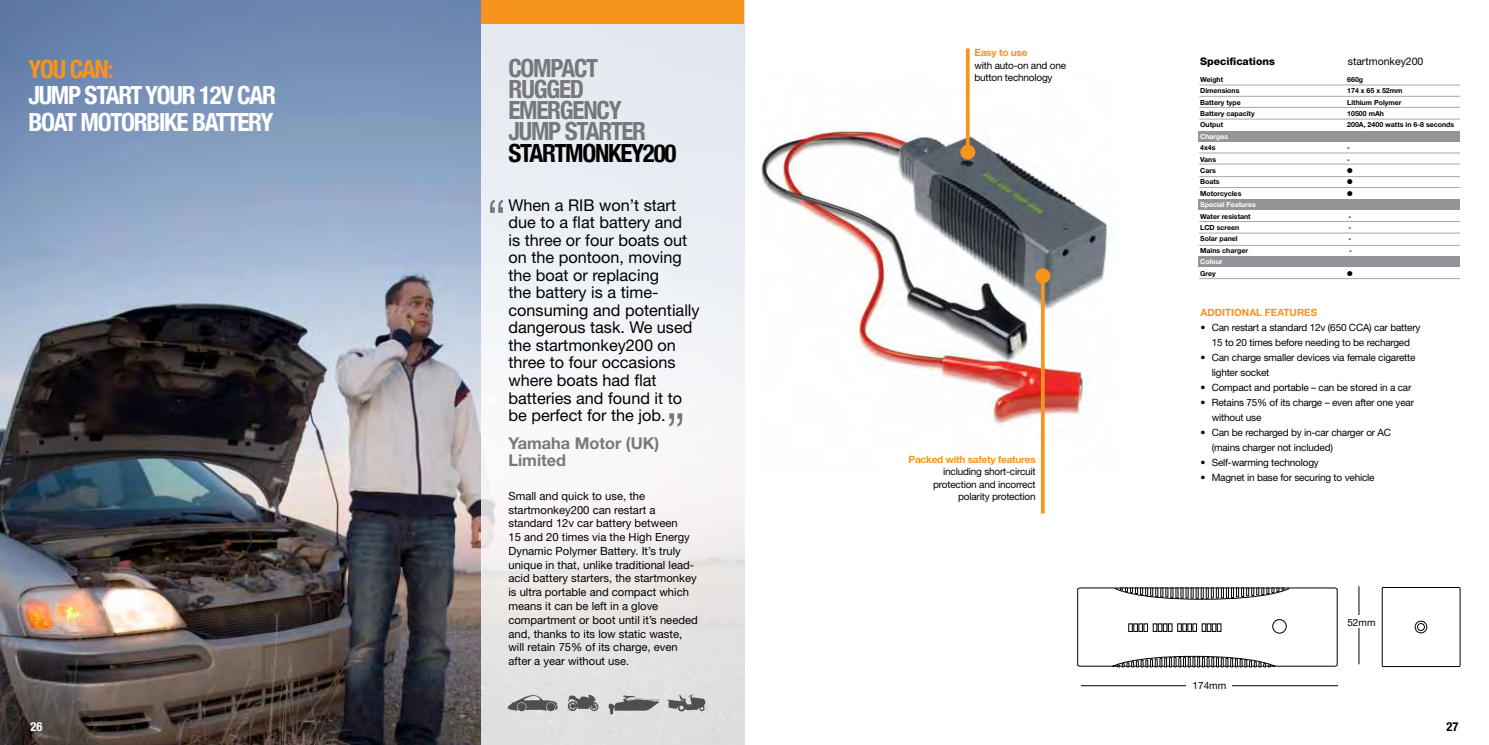
<style>
.page{position:relative;width:1489px;height:745px;background:#fff}
.page>*{position:absolute;margin:0;border:0;box-sizing:border-box;transform-origin:0 0}
.t1{font:condensed 52.12px "Helvetica Neue";color:#77787b}
.t2{font:700 condensed 25px/26.2px "Helvetica Neue";letter-spacing:-.05em;color:#fff}
.t3{font:700 condensed 25px/21.2px "Helvetica Neue";letter-spacing:-.05em;color:#77787b}
.t4{font:700 condensed 25px "Helvetica Neue";letter-spacing:-.05em;color:#000}
.t5{font:700 condensed 25px "Helvetica Neue";color:#f7941e}
.t6{font:16.25px/17.5px "Helvetica Neue";color:#000}
.t7{font:700 16.25px/17.5px "Helvetica Neue";color:#77787b}
.t8{font:700 condensed 12.5px "Helvetica Neue";color:#000}
.t9{font:700 condensed 12.5px "Helvetica Neue";color:#fff}
.t10{font:11.25px/13.8px "Helvetica Neue";color:#000}
.t11{font:800 10.5px "Helvetica Neue";color:#000}
.t12{font:10.5px "Helvetica Neue";color:#000}
.t13{font:10px/15px "Helvetica Neue";letter-spacing:-.02em;color:#000}
.t14{font:700 10px "Helvetica Neue";letter-spacing:-.02em;color:#f7941e}
.t15{font:700 10px "Helvetica Neue";color:#f7941e}
.t16{font:700 7px "Helvetica Neue";color:#000}
.t17{font:700 7px "Helvetica Neue";color:#fff}
.t18{font:7px "Zapf Dingbats ITC";color:#000}
</style>
<div class="page">
<img style="left:0;top:0;width:481px;height:744px">
<img style="left:761px;top:76px;width:349px;height:392px">
<div style="left:481px;top:0;width:263px;height:744px;background:linear-gradient(to bottom,#ecf2fa,#ede9e6)"></div>
<div style="left:481px;top:0;width:262px;height:24px;background:#f7941e"></div>
<svg style="left:965px;top:48px;width:4px;height:96px"></svg>
<div style="left:960px;top:144px;width:15px;height:15px;background:#f7941e;border-radius:50%"></div>
<svg style="left:1040px;top:283px;width:4px;height:230px"></svg>
<div style="left:1035px;top:268px;width:15px;height:15px;background:#f7941e;border-radius:50%"></div>
<hr style="left:1199px;top:85px;width:260px;height:1px;background:#a7a9ac">
<hr style="left:1199px;top:96px;width:260px;height:1px;background:#a7a9ac">
<hr style="left:1199px;top:107px;width:260px;height:1px;background:#a7a9ac">
<hr style="left:1199px;top:119px;width:260px;height:1px;background:#a7a9ac">
<hr style="left:1199px;top:153px;width:260px;height:1px;background:#a7a9ac">
<hr style="left:1199px;top:176px;width:260px;height:1px;background:#a7a9ac">
<hr style="left:1199px;top:187px;width:260px;height:1px;background:#a7a9ac">
<hr style="left:1199px;top:221px;width:260px;height:1px;background:#a7a9ac">
<hr style="left:1198px;top:233px;width:261px;height:1px;background:#a7a9ac">
<hr style="left:1198px;top:245px;width:261px;height:1px;background:#a7a9ac">
<hr style="left:1198px;top:278px;width:261px;height:1px;background:#a7a9ac">
<hr style="left:1198px;top:164px;width:261px;height:1px;background:#a7a9ac">
<div style="left:1198px;top:131px;width:261px;height:11px;background:#939598"></div>
<div style="left:1198px;top:200px;width:261px;height:10px;background:#939598"></div>
<div style="left:1198px;top:256px;width:261px;height:10px;background:#939598"></div>
<svg style="left:1077px;top:586px;width:384px;height:82px"></svg>
<hr style="left:1358px;top:586px;width:1px;height:77px;background:#000">
<div style="left:1343px;top:615px;width:35px;height:12px;background:#fff"></div>
<hr style="left:1080px;top:685px;width:257px;height:1px;background:#000">
<div style="left:1186px;top:677px;width:45px;height:21px;background:#fff"></div>
<svg style="left:567px;top:694px;width:32px;height:17px"></svg>
<svg style="left:507px;top:694px;width:51px;height:16px"></svg>
<svg style="left:667px;top:694px;width:38px;height:17px"></svg>
<svg style="left:608px;top:695px;width:51px;height:19px"></svg>
<h2 class="t5" style="left:28px;top:54px;width:87px">YOUCAN:</h2>
<h2 class="t2" style="left:28px;top:82px;width:249px">JUMP START YOUR 12V CAR<br>BOAT MOTORBIKE BATTERY</h2>
<p class="t9" style="left:31px;top:718px;width:13px">26</p>
<h2 class="t3" style="left:508px;top:57px;width:139px">COMPACT<br>RUGGED<br>EMERGENCY<br>JUMP STARTER</h2>
<h2 class="t4" style="left:508px;top:137px;width:169px">STARTMONKEY200</h2>
<p class="t6" style="left:508px;top:196px;width:193px">When a RIB won’t start due to a flat battery and<br>is three or four boats out on the pontoon, moving the boat or replacing<br>the battery is a time&shy;consuming and potentially dangerous task. We used the startmonkey200 on three to four occasions where boats had flat batteries and found it to be perfect for the job.</p>
<h3 class="t7" style="left:508px;top:433px;width:152px">Yamaha Motor (UK)<br>Limited</h3>
<h1 class="t1" style="left:486px;top:188px;width:23px">“</h1>
<h1 class="t1" style="left:686px;top:437px;width:23px;rotate:-180deg">“</h1>
<p class="t10" style="left:508px;top:488px;width:191px">Small and quick to use, the startmonkey200 can restart a standard 12v car battery between<br>15 and 20 times via the High Energy Dynamic Polymer Battery. It’s truly unique in that, unlike traditional lead&shy;acid battery starters, the startmonkey is ultra portable and compact which means it can be left in a glove compartment or boot until it’s needed and, thanks to its low static waste, will retain 75% of its charge, even after a year without use.</p>
<p class="t14" style="left:974px;top:46px;width:55px">Easy to use</p>
<p class="t13" style="left:974px;top:59px;width:93px;line-height:12.5px">with auto-on and one button technology</p>
<p class="t14" style="left:908px;top:452px;width:129px">Packed with safety features</p>
<p class="t13" style="left:933px;top:465px;width:104px;line-height:12.5px;text-align:right">including short-circuit protection and incorrect polarity protection</p>
<p class="t11" style="left:1200px;top:55px;width:76px">Specifications</p>
<p class="t12" style="left:1347px;top:55px;width:77px">startmonkey200</p>
<p class="t16" style="left:1200px;top:75px;width:25px">Weight</p>
<p class="t16" style="left:1347px;top:75px;width:17px">660g</p>
<p class="t16" style="left:1200px;top:86px;width:41px">Dimensions</p>
<p class="t16" style="left:1347px;top:86px;width:57px">174 x 65 x 52mm</p>
<p class="t16" style="left:1200px;top:98px;width:42px">Battery type</p>
<p class="t16" style="left:1347px;top:98px;width:56px">Lithium Polymer</p>
<p class="t16" style="left:1200px;top:109px;width:56px">Battery capacity</p>
<p class="t16" style="left:1347px;top:109px;width:38px">10500 mAh</p>
<p class="t16" style="left:1200px;top:120px;width:24px">Output</p>
<p class="t16" style="left:1347px;top:120px;width:108px">200A, 2400 watts in 6-8 seconds</p>
<p class="t17" style="left:1200px;top:132px;width:30px">Charges</p>
<p class="t16" style="left:1200px;top:143px;width:17px">4x4s</p>
<p class="t16" style="left:1347px;top:143px;width:4px">-</p>
<p class="t16" style="left:1200px;top:155px;width:17px">Vans</p>
<p class="t16" style="left:1347px;top:155px;width:4px">-</p>
<p class="t16" style="left:1200px;top:166px;width:17px">Cars</p>
<p class="t18" style="left:1347px;top:167px;width:7px">●</p>
<p class="t16" style="left:1200px;top:177px;width:21px">Boats</p>
<p class="t18" style="left:1347px;top:178px;width:7px">●</p>
<p class="t16" style="left:1200px;top:189px;width:43px">Motorcycles</p>
<p class="t18" style="left:1347px;top:190px;width:7px">●</p>
<p class="t17" style="left:1200px;top:200px;width:57px">Special Features</p>
<p class="t16" style="left:1200px;top:211px;width:52px">Water resistant</p>
<p class="t16" style="left:1348px;top:211px;width:4px">-</p>
<p class="t16" style="left:1200px;top:223px;width:41px">LCD screen</p>
<p class="t16" style="left:1348px;top:223px;width:4px">-</p>
<p class="t16" style="left:1200px;top:234px;width:39px">Solar panel</p>
<p class="t16" style="left:1348px;top:234px;width:4px">-</p>
<p class="t16" style="left:1200px;top:246px;width:49px">Mains charger</p>
<p class="t16" style="left:1348px;top:246px;width:4px">-</p>
<p class="t17" style="left:1200px;top:257px;width:24px">Colour</p>
<p class="t16" style="left:1200px;top:268px;width:17px">Grey</p>
<p class="t18" style="left:1347px;top:269px;width:7px">●</p>
<p class="t15" style="left:1200px;top:306px;width:118px">ADDITIONAL FEATURES</p>
<p class="t13" style="left:1200px;top:319px;width:221px;text-align:center">• Can restart a standard 12v (650 CCA) car battery<br>15 to 20 times before needing to be recharged</p>
<p class="t13" style="left:1211px;top:349px;width:205px;text-indent:-11px">• Can charge smaller devices via female cigarette lighter socket</p>
<p class="t13" style="left:1200px;top:379px;width:212px">• Compact and portable – can be stored in a car</p>
<p class="t13" style="left:1211px;top:394px;width:204px;text-indent:-11px">• Retains 75% of its charge – even after one year without use</p>
<p class="t13" style="left:1211px;top:424px;width:181px;text-indent:-11px">• Can be recharged by in-car charger or AC (mains charger not included)</p>
<p class="t13" style="left:1200px;top:454px;width:120px">• Self-warming technology</p>
<p class="t13" style="left:1200px;top:469px;width:176px">• Magnet in base for securing to vehicle</p>
<p class="t13" style="left:1192px;top:677px;width:35px">174mm</p>
<p class="t13" style="left:1347px;top:615px;width:30px">52mm</p>
<p class="t8" style="left:1446px;top:718px;width:14px">27</p>
</div>
